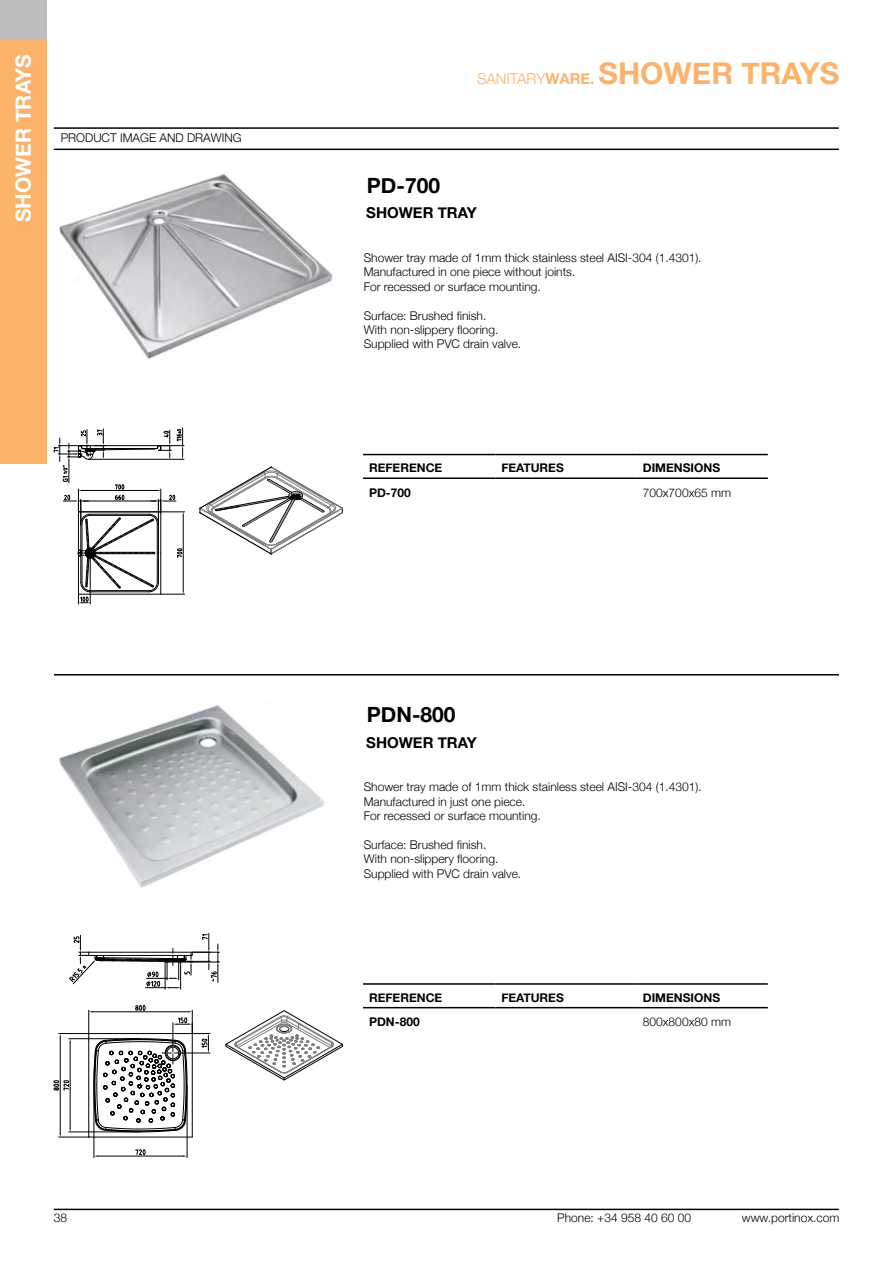
<style>
.page{position:relative;width:893px;height:1263px;background:#fff}
.page>*{position:absolute;margin:0;border:0;box-sizing:border-box;transform-origin:0 0}
.t1{font:700 30px "Helvetica Neue";color:#fbb36b}
.t2{font:700 21px "Helvetica Neue";color:#000}
.t3{font:700 21px "Helvetica Neue";color:#fff}
.t4{font:700 15px "Helvetica Neue";color:#000}
.t5{font:300 12px/14.4px "Helvetica Neue";color:#000}
.t6{font:700 12px "Helvetica Neue";color:#000}
.s1{font-weight:300;font-size:15px}
.s2{font-size:15px}
</style>
<div class="page">
<hr style="left:54px;top:127px;width:785px;height:2px;background:#000">
<hr style="left:54px;top:149px;width:785px;height:1px;background:#000">
<hr style="left:54px;top:1209px;width:785px;height:1px;background:#000">
<div style="left:0;top:0;width:47px;height:40px;background:#bebebe"></div>
<hr style="left:54px;top:674px;width:785px;height:1px;background:#000">
<div style="left:0;top:41px;width:47px;height:422px;background:#fbb36b"></div>
<img style="left:59px;top:174px;width:274px;height:185px">
<hr style="left:363px;top:477px;width:132px;height:2px;background:#000">
<hr style="left:495px;top:477px;width:142px;height:2px;background:#000">
<hr style="left:637px;top:477px;width:131px;height:2px;background:#000">
<hr style="left:363px;top:454px;width:132px;height:1px;background:#000">
<hr style="left:495px;top:454px;width:142px;height:1px;background:#000">
<hr style="left:637px;top:454px;width:131px;height:1px;background:#000">
<svg style="left:199px;top:466px;width:144px;height:89px"></svg>
<svg style="left:53px;top:428px;width:132px;height:176px"></svg>
<img style="left:59px;top:705px;width:266px;height:183px">
<hr style="left:363px;top:1007px;width:132px;height:1px;background:#000">
<hr style="left:495px;top:1007px;width:142px;height:1px;background:#000">
<hr style="left:637px;top:1007px;width:131px;height:1px;background:#000">
<hr style="left:363px;top:983px;width:132px;height:2px;background:#000">
<hr style="left:495px;top:983px;width:142px;height:2px;background:#000">
<hr style="left:637px;top:983px;width:131px;height:2px;background:#000">
<hr style="left:59px;top:1033px;width:30px;height:1px;background:#000">
<hr style="left:59px;top:1137px;width:30px;height:1px;background:#000">
<hr style="left:60px;top:1038px;width:1px;height:95px;background:#000">
<hr style="left:69px;top:1132px;width:71px;height:1px;background:#000">
<hr style="left:69px;top:1038px;width:71px;height:1px;background:#000">
<hr style="left:70px;top:1043px;width:1px;height:85px;background:#000">
<svg style="left:54px;top:1080px;width:15px;height:11px"></svg>
<svg style="left:88px;top:1005px;width:122px;height:132px"></svg>
<hr style="left:187px;top:1085px;width:1px;height:72px;background:#000">
<hr style="left:94px;top:1085px;width:1px;height:72px;background:#000">
<hr style="left:98px;top:1156px;width:85px;height:1px;background:#000">
<svg style="left:135px;top:1149px;width:11px;height:6px"></svg>
<svg style="left:225px;top:1010px;width:118px;height:70px"></svg>
<svg style="left:69px;top:933px;width:150px;height:56px"></svg>
<h2 class="t3" style="left:10px;top:222px;width:170px;rotate:-90deg">SHOWER TRAYS</h2>
<p class="t5" style="left:61px;top:130px;width:182px">PRODUCT IMAGE AND DRAWING</p>
<h2 class="t2" style="left:367px;top:172px;width:75px">PD-700</h2>
<h1 class="t1" style="left:477px;top:55px;width:364px"><span class="s1">SANITARY</span><span class="s2">WARE.</span> SHOWER TRAYS</h1>
<p class="t4" style="left:366px;top:204px;width:112px">SHOWER TRAY</p>
<p class="t5" style="left:364px;top:250px;width:339px">Shower tray made of 1mm thick stainless steel AISI-304 (1.4301).<br>Manufactured in one piece without joints.<br>For recessed or surface mounting.</p>
<p class="t5" style="left:364px;top:308px;width:159px">Surface: Brushed finish.<br>With non-slippery flooring.<br>Supplied with PVC drain valve.</p>
<p class="t6" style="left:369px;top:460px;width:75px">REFERENCE</p>
<p class="t6" style="left:501px;top:460px;width:64px">FEATURES</p>
<p class="t6" style="left:643px;top:460px;width:79px">DIMENSIONS</p>
<p class="t6" style="left:369px;top:485px;width:43px">PD-700</p>
<p class="t5" style="left:643px;top:485px;width:90px">700x700x65 mm</p>
<h2 class="t2" style="left:367px;top:702px;width:90px">PDN-800</h2>
<p class="t4" style="left:366px;top:733px;width:112px">SHOWER TRAY</p>
<p class="t5" style="left:364px;top:780px;width:339px">Shower tray made of 1mm thick stainless steel AISI-304 (1.4301).<br>Manufactured in just one piece.<br>For recessed or surface mounting.</p>
<p class="t5" style="left:364px;top:837px;width:159px">Surface: Brushed finish.<br>With non-slippery flooring.<br>Supplied with PVC drain valve.</p>
<p class="t6" style="left:369px;top:990px;width:75px">REFERENCE</p>
<p class="t6" style="left:501px;top:990px;width:64px">FEATURES</p>
<p class="t6" style="left:643px;top:990px;width:79px">DIMENSIONS</p>
<p class="t6" style="left:369px;top:1014px;width:52px">PDN-800</p>
<p class="t5" style="left:643px;top:1014px;width:90px">800x800x80 mm</p>
<p class="t5" style="left:54px;top:1210px;width:15px">38</p>
<p class="t5" style="left:557px;top:1210px;width:135px">Phone: +34 958 40 60 00</p>
<p class="t5" style="left:742px;top:1210px;width:99px">www.portinox.com</p>
</div>
